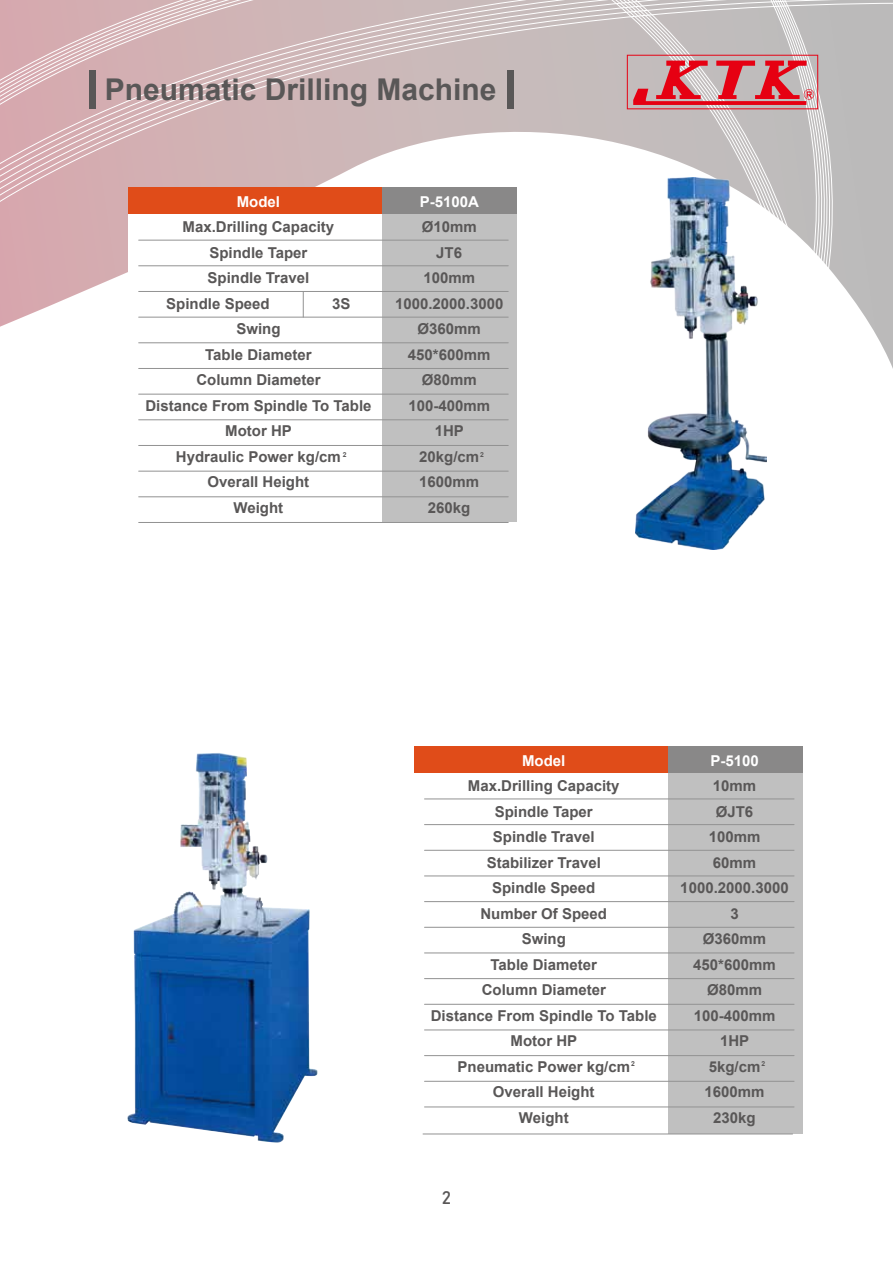
<style>
.page{position:relative;width:893px;height:1263px;background:#fff}
.page>*{position:absolute;margin:0;border:0;box-sizing:border-box;transform-origin:0 0}
.t1{font:700 30px "Arial";color:#595757}
.t2{font:18px "Bahnschrift";color:#595757}
.t3{font:700 15px/25.5px "Arial";color:#595757;text-align:center}
.t4{font:700 15px "Arial";color:#fff}
.t5{font:700 6.75px "Arial";color:#595757}
</style>
<div class="page">
<svg style="left:73px;top:0;width:820px;height:399px"></svg>
<svg style="left:0;top:0;width:73px;height:327px;background:#d9b1b6"></svg>
<div style="left:128px;top:187px;width:388px;height:335px;background:#fff"></div>
<div style="left:128px;top:187px;width:254px;height:27px;background:#e04c19"></div>
<div style="left:382px;top:187px;width:134px;height:335px;background:#c0c0c0"></div>
<div style="left:382px;top:187px;width:134px;height:27px;background:#898888"></div>
<hr style="left:139px;top:240px;width:369px;height:1px;background:#929292">
<hr style="left:139px;top:265px;width:369px;height:1px;background:#929292">
<hr style="left:139px;top:291px;width:369px;height:1px;background:#929292">
<hr style="left:139px;top:317px;width:369px;height:1px;background:#929292">
<svg style="left:303px;top:292px;width:1px;height:25px"></svg>
<hr style="left:139px;top:342px;width:369px;height:1px;background:#929292">
<hr style="left:139px;top:368px;width:369px;height:1px;background:#929292">
<hr style="left:139px;top:394px;width:369px;height:1px;background:#929292">
<hr style="left:139px;top:419px;width:369px;height:1px;background:#929292">
<hr style="left:139px;top:445px;width:369px;height:1px;background:#929292">
<hr style="left:139px;top:471px;width:369px;height:1px;background:#929292">
<hr style="left:139px;top:496px;width:369px;height:1px;background:#929292">
<hr style="left:139px;top:522px;width:369px;height:1px;background:#929292">
<div style="left:414px;top:746px;width:254px;height:27px;background:#e04c19"></div>
<div style="left:668px;top:746px;width:134px;height:388px;background:#c0c0c0"></div>
<div style="left:668px;top:746px;width:134px;height:27px;background:#898888"></div>
<hr style="left:424px;top:798px;width:370px;height:1px;background:#929292">
<hr style="left:424px;top:824px;width:370px;height:1px;background:#929292">
<hr style="left:424px;top:850px;width:370px;height:1px;background:#929292">
<hr style="left:424px;top:875px;width:370px;height:1px;background:#929292">
<hr style="left:424px;top:901px;width:370px;height:1px;background:#929292">
<hr style="left:424px;top:927px;width:370px;height:1px;background:#929292">
<hr style="left:424px;top:952px;width:370px;height:1px;background:#929292">
<hr style="left:424px;top:978px;width:370px;height:1px;background:#929292">
<hr style="left:424px;top:1004px;width:370px;height:1px;background:#929292">
<hr style="left:424px;top:1029px;width:370px;height:1px;background:#929292">
<hr style="left:424px;top:1055px;width:370px;height:1px;background:#929292">
<hr style="left:424px;top:1081px;width:370px;height:1px;background:#929292">
<hr style="left:424px;top:1106px;width:370px;height:1px;background:#929292">
<hr style="left:423px;top:1133px;width:370px;height:1px;background:#929292">
<svg style="left:627px;top:55px;width:191px;height:54px;background:#d17d84"></svg>
<div style="left:89px;top:70px;width:6px;height:39px;background:#595757"></div>
<div style="left:507px;top:70px;width:7px;height:39px;background:#595757"></div>
<img style="left:635px;top:178px;width:131px;height:372px">
<img style="left:127px;top:753px;width:191px;height:390px">
<h1 class="t1" style="left:105px;top:68px;width:393px">Pneumatic Drilling Machine</h1>
<p class="t4" style="left:420px;top:191px;width:61px">P-5100A</p>
<p class="t3" style="left:395px;top:215px;width:110px">Ø10mm<br>JT6<br>100mm<br>1000.2000.3000<br>Ø360mm<br>450*600mm<br>Ø80mm<br>100-400mm<br>1HP<br>20kg/cm<br>1600mm<br>260kg</p>
<p class="t4" style="left:237px;top:191px;width:45px">Model</p>
<p class="t3" style="left:183px;top:215px;width:153px">Max.Drilling Capacity</p>
<p class="t3" style="left:209px;top:240px;width:100px">Spindle Taper</p>
<p class="t3" style="left:208px;top:266px;width:103px">Spindle Travel</p>
<p class="t3" style="left:166px;top:291px;width:105px">Spindle Speed</p>
<p class="t3" style="left:332px;top:291px;width:20px">3S</p>
<p class="t3" style="left:145px;top:317px;width:228px">Swing<br>Table Diameter<br>Column Diameter<br>Distance From Spindle To Table<br>Motor HP<br>Hydraulic Power kg/cm<br>Overall Height<br>Weight</p>
<p class="t5" style="left:343px;top:450px;width:5px">2</p>
<p class="t5" style="left:480px;top:450px;width:5px">2</p>
<p class="t4" style="left:710px;top:750px;width:50px">P-5100</p>
<p class="t3" style="left:680px;top:773px;width:110px">10mm<br>ØJT6<br>100mm<br>60mm<br>1000.2000.3000<br>3<br>Ø360mm<br>450*600mm<br>Ø80mm<br>100-400mm<br>1HP<br>5kg/cm<br>1600mm<br>230kg</p>
<p class="t4" style="left:522px;top:750px;width:45px">Model</p>
<p class="t3" style="left:431px;top:773px;width:228px">Max.Drilling Capacity<br>Spindle Taper<br>Spindle Travel<br>Stabilizer Travel<br>Spindle Speed<br>Number Of Speed<br>Swing<br>Table Diameter<br>Column Diameter<br>Distance From Spindle To Table<br>Motor HP<br>Pneumatic Power kg/cm<br>Overall Height<br>Weight</p>
<p class="t5" style="left:631px;top:1059px;width:5px">2</p>
<p class="t5" style="left:761px;top:1059px;width:5px">2</p>
<p class="t2" style="left:442px;top:1184px;width:11px">2</p>
</div>
